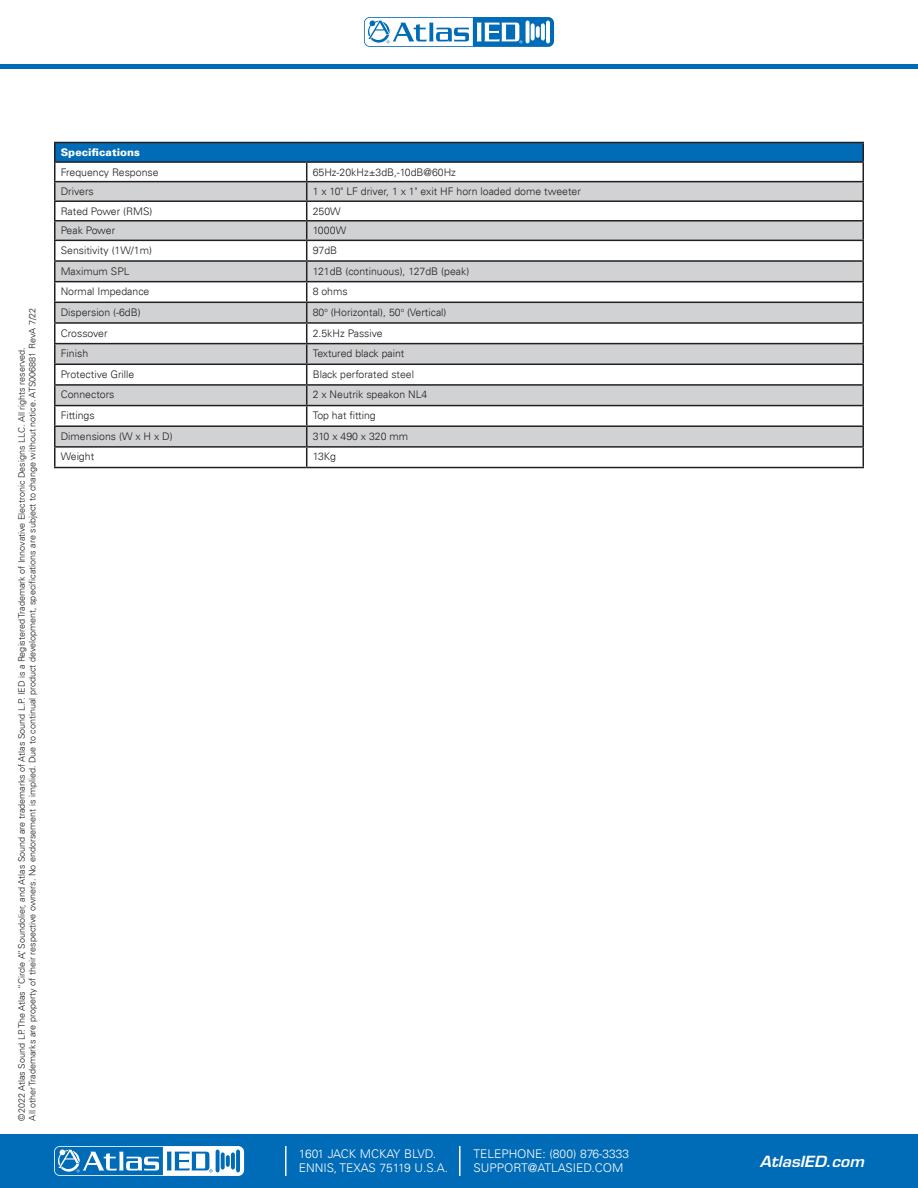
<style>
.page{position:relative;width:918px;height:1188px;background:#fff}
.page>*{position:absolute;margin:0;border:0;box-sizing:border-box;transform-origin:0 0}
.t1{font:italic 600 15px "Eurostile LT Std";color:#fff;scale:1.05 1}
.t2{font:300 12px/13.5px "Univers LT";color:#fff}
.Spec_Chart_List{font:300 10.5px "Univers LT";color:#231f20}
.SubHead{font:900 10.5px "Univers LT";color:#fff}
.Spec_Chart_List-2{font:300 10.5px "Univers LT";letter-spacing:-.02em;color:#231f20}
.t3{font:300 9px/10.8px "Univers LT";color:#231f20}
</style>
<div class="page">
<div style="left:0;top:1134px;width:918px;height:54px;background:#006bb6"></div>
<svg style="left:54px;top:1146px;width:190px;height:30px"></svg>
<hr style="left:285px;top:1146px;width:2px;height:30px;background:#fff">
<hr style="left:459px;top:1146px;width:1px;height:30px;background:#fff">
<hr style="left:0;top:64px;width:918px;height:4px;background:#006bb6">
<svg style="left:364px;top:17px;width:190px;height:30px"></svg>
<svg style="left:526px;top:21px;width:4px;height:22px"></svg>
<hr style="left:546px;top:21px;width:4px;height:22px;background:#fff;border-radius:2px">
<svg style="left:531px;top:23px;width:4px;height:18px"></svg>
<svg style="left:541px;top:23px;width:4px;height:18px"></svg>
<svg style="left:536px;top:26px;width:4px;height:12px"></svg>
<svg style="left:365px;top:18px;width:157px;height:28px"></svg>
<svg style="left:54px;top:143px;width:810px;height:324px"></svg>
<hr style="left:54px;top:142px;width:253px;height:1px;background:#231f20">
<hr style="left:307px;top:142px;width:557px;height:1px;background:#231f20">
<hr style="left:54px;top:161px;width:253px;height:2px;background:#231f20">
<hr style="left:54px;top:200px;width:253px;height:2px;background:#231f20">
<hr style="left:54px;top:240px;width:253px;height:1px;background:#231f20">
<hr style="left:54px;top:281px;width:253px;height:1px;background:#231f20">
<hr style="left:54px;top:302px;width:253px;height:1px;background:#231f20">
<hr style="left:54px;top:322px;width:253px;height:2px;background:#231f20">
<hr style="left:54px;top:343px;width:253px;height:1px;background:#231f20">
<hr style="left:54px;top:364px;width:253px;height:1px;background:#231f20">
<hr style="left:54px;top:384px;width:253px;height:2px;background:#231f20">
<hr style="left:54px;top:405px;width:253px;height:1px;background:#231f20">
<hr style="left:54px;top:425px;width:253px;height:2px;background:#231f20">
<hr style="left:54px;top:446px;width:253px;height:2px;background:#231f20">
<hr style="left:54px;top:467px;width:253px;height:1px;background:#231f20">
<hr style="left:307px;top:161px;width:557px;height:2px;background:#231f20">
<hr style="left:307px;top:200px;width:557px;height:2px;background:#231f20">
<hr style="left:307px;top:240px;width:557px;height:1px;background:#231f20">
<hr style="left:307px;top:281px;width:557px;height:1px;background:#231f20">
<hr style="left:307px;top:302px;width:557px;height:1px;background:#231f20">
<hr style="left:307px;top:322px;width:557px;height:2px;background:#231f20">
<hr style="left:307px;top:343px;width:557px;height:1px;background:#231f20">
<hr style="left:307px;top:364px;width:557px;height:1px;background:#231f20">
<hr style="left:307px;top:384px;width:557px;height:2px;background:#231f20">
<hr style="left:307px;top:405px;width:557px;height:1px;background:#231f20">
<hr style="left:307px;top:425px;width:557px;height:2px;background:#231f20">
<hr style="left:307px;top:446px;width:557px;height:2px;background:#231f20">
<hr style="left:307px;top:467px;width:557px;height:1px;background:#231f20">
<p class="t3" style="left:16px;top:1120px;width:814px;rotate:-90deg">©2022 Atlas Sound LP. The Atlas “Circle A”, Soundolier, and Atlas Sound are trademarks of Atlas Sound L.P. IED is a Registered Trademark of Innovative Electronic Designs LLC. All rights reserved.<br>All other Trademarks are property of their respective owners. No endorsement is implied. Due to continual product development, specifications are subject to change without notice. ATS006881 RevA 7/22</p>
<p class="SubHead" style="left:61px;top:146px;width:81px">Specifications</p>
<p class="Spec_Chart_List" style="left:61px;top:166px;width:99px">Frequency Response</p>
<p class="Spec_Chart_List" style="left:313px;top:166px;width:145px">65Hz-20kHz±3dB,-10dB@60Hz</p>
<p class="Spec_Chart_List" style="left:61px;top:185px;width:35px">Drivers</p>
<p class="Spec_Chart_List" style="left:313px;top:185px;width:270px">1 x 10" LF driver, 1 x 1" exit HF horn loaded dome tweeter</p>
<p class="Spec_Chart_List" style="left:61px;top:205px;width:93px">Rated Power (RMS)</p>
<p class="Spec_Chart_List" style="left:313px;top:205px;width:30px">250W</p>
<p class="Spec_Chart_List-2" style="left:61px;top:224px;width:56px">Peak Power</p>
<p class="Spec_Chart_List" style="left:313px;top:224px;width:35px">1000W</p>
<p class="Spec_Chart_List" style="left:61px;top:244px;width:93px">Sensitivity (1W/1m)</p>
<p class="Spec_Chart_List" style="left:313px;top:244px;width:26px">97dB</p>
<p class="Spec_Chart_List" style="left:61px;top:265px;width:70px">Maximum SPL</p>
<p class="Spec_Chart_List" style="left:313px;top:265px;width:158px">121dB (continuous), 127dB (peak)</p>
<p class="Spec_Chart_List" style="left:61px;top:285px;width:90px">Normal Impedance</p>
<p class="Spec_Chart_List" style="left:313px;top:285px;width:37px">8 ohms</p>
<p class="Spec_Chart_List" style="left:61px;top:306px;width:81px">Dispersion (-6dB)</p>
<p class="Spec_Chart_List" style="left:313px;top:306px;width:135px">80<sup>o</sup> (Horizontal), 50<sup>o</sup> (Vertical)</p>
<p class="Spec_Chart_List" style="left:61px;top:326px;width:48px">Crossover</p>
<p class="Spec_Chart_List" style="left:313px;top:326px;width:72px">2.5kHz Passive</p>
<p class="Spec_Chart_List" style="left:61px;top:347px;width:29px">Finish</p>
<p class="Spec_Chart_List" style="left:313px;top:347px;width:93px">Textured black paint</p>
<p class="Spec_Chart_List" style="left:61px;top:368px;width:75px">Protective Grille</p>
<p class="Spec_Chart_List" style="left:313px;top:368px;width:103px">Black perforated steel</p>
<p class="Spec_Chart_List" style="left:61px;top:388px;width:55px">Connectors</p>
<p class="Spec_Chart_List" style="left:313px;top:388px;width:116px">2 x Neutrik speakon NL4</p>
<p class="Spec_Chart_List" style="left:61px;top:409px;width:35px">Fittings</p>
<p class="Spec_Chart_List" style="left:313px;top:409px;width:65px">Top hat fitting</p>
<p class="Spec_Chart_List" style="left:61px;top:430px;width:114px">Dimensions (W x H x D)</p>
<p class="Spec_Chart_List" style="left:313px;top:430px;width:97px">310 x 490 x 320 mm</p>
<p class="Spec_Chart_List" style="left:61px;top:450px;width:35px">Weight</p>
<p class="Spec_Chart_List" style="left:313px;top:450px;width:25px">13Kg</p>
<p class="t2" style="left:299px;top:1147px;width:151px">1601 JACK MCKAY BLVD.<br>ENNIS, TEXAS 75119 U.S.A.</p>
<p class="t2" style="left:473px;top:1147px;width:157px">TELEPHONE: (800) 876-3333<br>SUPPORT@ATLASIED.COM</p>
<h1 class="t1" style="left:760px;top:1152px;width:101px">AtlasIED.com</h1>
</div>
